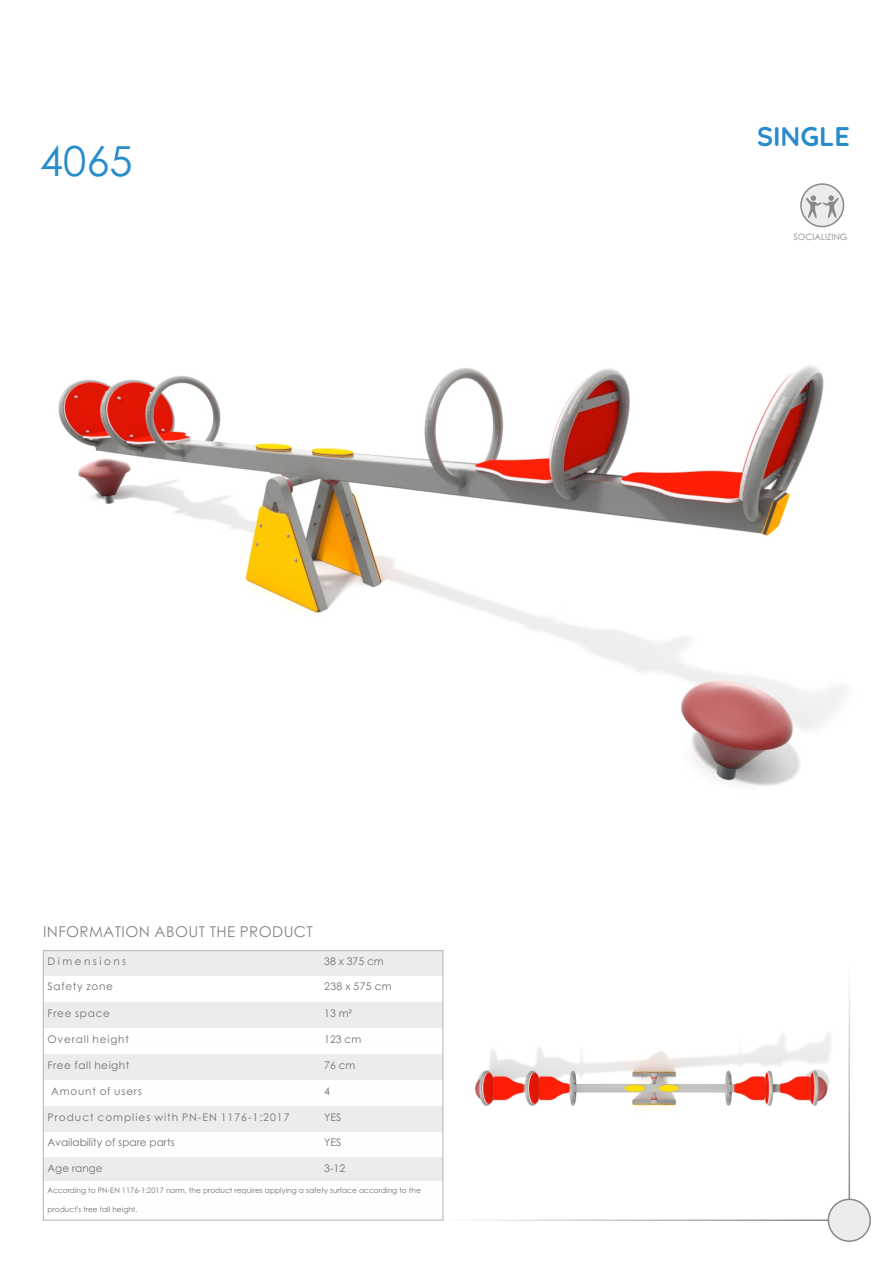
<style>
.page{position:relative;width:893px;height:1263px;background:#fff}
.page>*{position:absolute;margin:0;border:0;box-sizing:border-box;transform-origin:0 0}
.t1{font:41.4px "Century Gothic";color:#278ccc}
.t2{font:700 27px "Quicksand";color:#278ccc}
.t3{font:15px "Century Gothic";letter-spacing:.03em;color:#898989}
.t4{font:10.5px "Century Gothic";letter-spacing:.065em;color:#727271}
.t5{font:10.5px "Century Gothic";letter-spacing:.095em;color:#727271}
.t6{font:10.5px "Century Gothic";color:#727271}
.t7{font:10.5px "Century Gothic";letter-spacing:.235em;color:#727271}
.t8{font:8.7px "Century Gothic";color:#898989}
.t9{font:7.5px "Century Gothic";color:#727271}
</style>
<div class="page">
<hr style="left:443px;top:1219px;width:386px;height:2px;background:#898989">
<div style="left:828px;top:1198px;width:43px;height:44px;background:#ebecec;border:2px solid #898989;border-radius:50%"></div>
<hr style="left:848px;top:963px;width:2px;height:236px;background:#898989">
<div style="left:43px;top:951px;width:277px;height:25px;background:#ebecec"></div>
<div style="left:320px;top:951px;width:123px;height:25px;background:#ebecec"></div>
<div style="left:43px;top:1002px;width:277px;height:26px;background:#ebecec"></div>
<div style="left:320px;top:1002px;width:123px;height:26px;background:#ebecec"></div>
<div style="left:43px;top:1054px;width:277px;height:26px;background:#ebecec"></div>
<div style="left:320px;top:1054px;width:123px;height:26px;background:#ebecec"></div>
<div style="left:43px;top:1106px;width:277px;height:26px;background:#ebecec"></div>
<div style="left:320px;top:1106px;width:123px;height:26px;background:#ebecec"></div>
<div style="left:43px;top:1158px;width:277px;height:23px;background:#ebecec"></div>
<div style="left:320px;top:1158px;width:123px;height:23px;background:#ebecec"></div>
<hr style="left:43px;top:950px;width:1px;height:270px;background:#b2b3b3">
<hr style="left:442px;top:1181px;width:1px;height:39px;background:#b2b3b3">
<hr style="left:443px;top:950px;width:1px;height:231px;background:#b2b3b3">
<hr style="left:43px;top:1220px;width:400px;height:1px;background:#b2b3b3">
<hr style="left:43px;top:950px;width:400px;height:1px;background:#b2b3b3">
<img style="left:58px;top:365px;width:788px;height:421px">
<img style="left:475px;top:1032px;width:356px;height:77px">
<svg style="left:800px;top:183px;width:44px;height:44px"></svg>
<svg style="left:806px;top:195px;width:33px;height:23px"></svg>
<h1 class="t1" style="left:40px;top:145px;width:94px">4065</h1>
<h3 class="t3" style="left:43px;top:925px;width:271px">INFORMATION ABOUT THE PRODUCT</h3>
<h3 class="t7" style="left:48px;top:957px;width:80px">Dimensions</h3>
<h3 class="t4" style="left:324px;top:957px;width:61px">38 x 375 cm</h3>
<h3 class="t4" style="left:48px;top:982px;width:67px">Safety zone</h3>
<h3 class="t4" style="left:324px;top:982px;width:69px">238 x 575 cm</h3>
<h3 class="t4" style="left:48px;top:1009px;width:64px">Free space</h3>
<h3 class="t4" style="left:324px;top:1009px;width:29px">13 m²</h3>
<h3 class="t4" style="left:48px;top:1035px;width:83px">Overall height</h3>
<h3 class="t4" style="left:324px;top:1035px;width:39px">123 cm</h3>
<h3 class="t4" style="left:48px;top:1061px;width:83px">Free fall height</h3>
<h3 class="t4" style="left:324px;top:1061px;width:33px">76 cm</h3>
<h3 class="t4" style="left:51px;top:1087px;width:92px">Amount of users</h3>
<h3 class="t4" style="left:324px;top:1087px;width:7px">4</h3>
<h3 class="t5" style="left:48px;top:1113px;width:244px">Product complies with PN-EN 1176-1:2017</h3>
<h3 class="t4" style="left:324px;top:1113px;width:19px">YES</h3>
<h3 class="t6" style="left:48px;top:1138px;width:129px">Availability of spare parts</h3>
<h3 class="t4" style="left:324px;top:1138px;width:19px">YES</h3>
<h3 class="t6" style="left:48px;top:1164px;width:57px">Age range</h3>
<h3 class="t4" style="left:324px;top:1164px;width:22px">3-12</h3>
<p class="t9" style="left:48px;top:1187px;width:375px">According to PN-EN 1176-1:2017 norm, the product requires applying a safety surface according to the</p>
<p class="t9" style="left:48px;top:1206px;width:92px">product's free fall height.</p>
<h2 class="t2" style="left:757px;top:119px;width:94px">SINGLE</h2>
<p class="t8" style="left:793px;top:233px;width:55px">SOCIALIZING</p>
</div>
